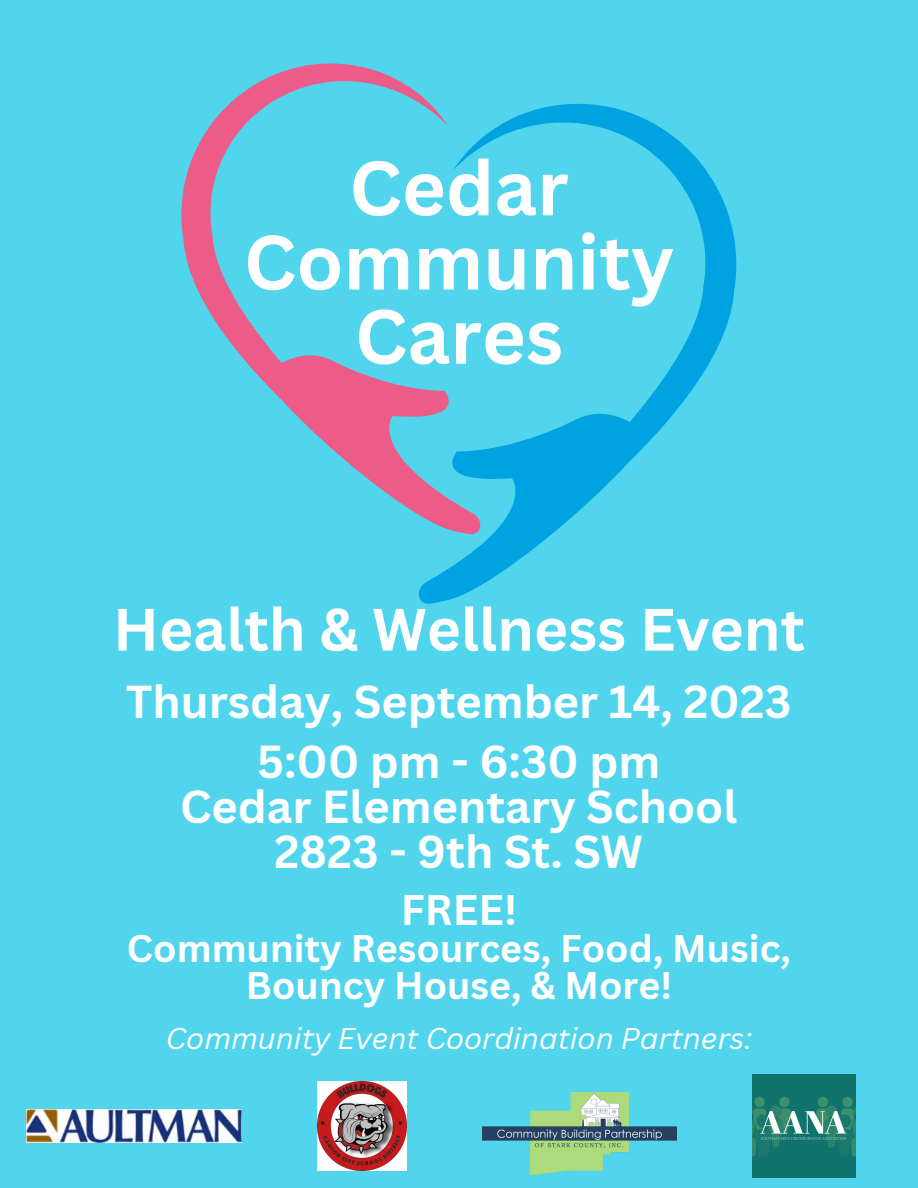
<style>
.page{position:relative;width:918px;height:1188px;background:#51d5ed}
.page>*{position:absolute;margin:0;border:0;box-sizing:border-box;transform-origin:0 0}
.t1{font:700 75.15px "Canva Sans";color:#fff}
.t2{font:700 58.35px "Canva Sans";color:#fff}
.t3{font:700 45px "Canva Sans";color:#fff}
.t4{font:700 41.7px "Canva Sans";color:#fff}
.t5{font:700 37.5px/37.2px "Canva Sans";color:#fff;text-align:center}
.t6{font:italic 29.25px "Canva Sans";color:#fff}
</style>
<div class="page">
<svg style="left:181px;top:64px;width:249px;height:451px"></svg>
<svg style="left:419px;top:104px;width:317px;height:500px"></svg>
<img style="left:27px;top:1110px;width:215px;height:33px">
<img style="left:318px;top:1082px;width:89px;height:89px">
<img style="left:483px;top:1091px;width:193px;height:85px">
<img style="left:753px;top:1075px;width:102px;height:102px">
<p class="t1" style="left:349px;top:135px;width:221px">Cedar</p>
<p class="t1" style="left:244px;top:209px;width:432px">Community</p>
<p class="t1" style="left:355px;top:284px;width:210px">Cares</p>
<p class="t2" style="left:113px;top:588px;width:693px">Health &amp; Wellness Event</p>
<p class="t3" style="left:126px;top:670px;width:667px">Thursday, September 14, 2023</p>
<p class="t3" style="left:257px;top:730px;width:405px">5:00 pm - 6:30 pm</p>
<p class="t3" style="left:180px;top:775px;width:559px">Cedar Elementary School</p>
<p class="t3" style="left:275px;top:820px;width:370px">2823 - 9th St. SW</p>
<p class="t4" style="left:401px;top:881px;width:118px">FREE!</p>
<p class="t5" style="left:127px;top:929px;width:666px">Community Resources, Food, Music,<br>Bouncy House, &amp; More!</p>
<p class="t6" style="left:166px;top:1018px;width:588px">Community Event Coordination Partners:</p>
</div>
